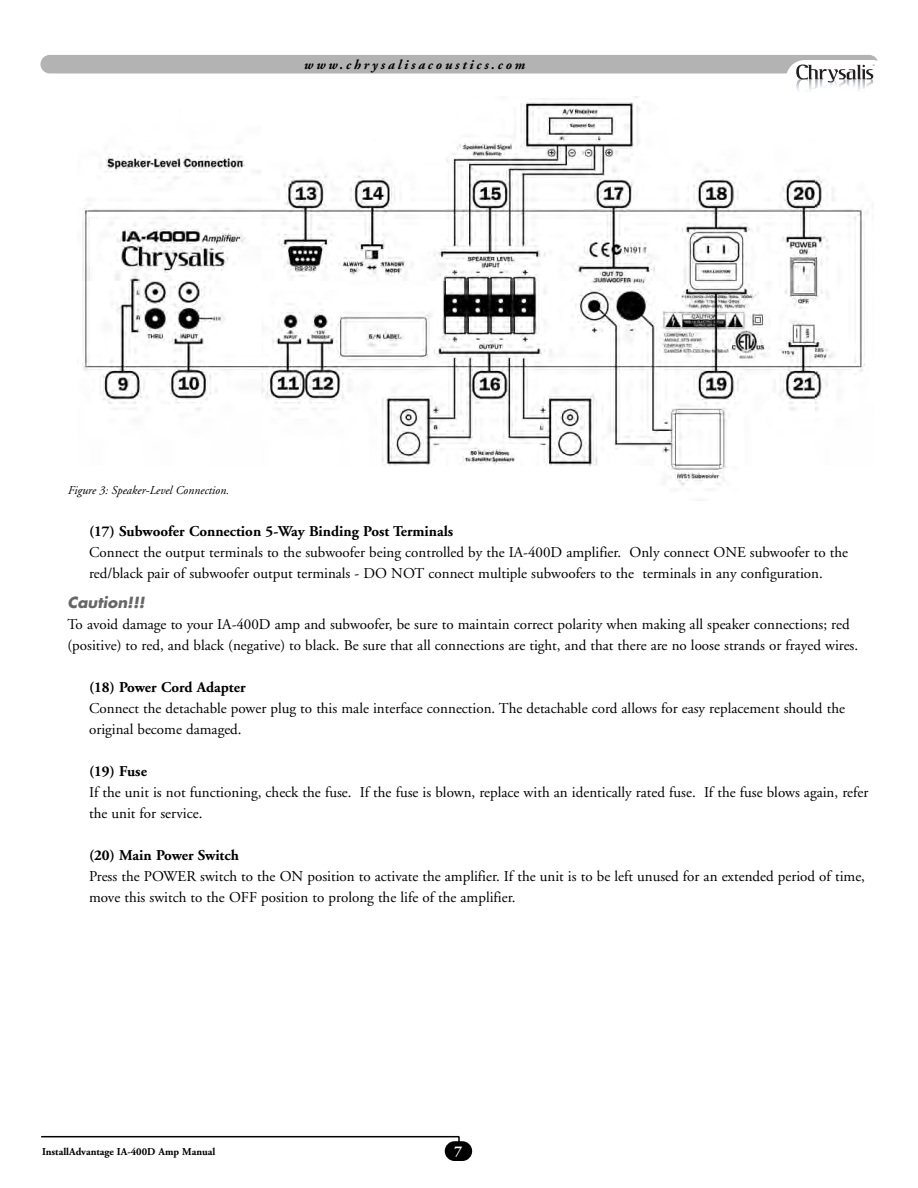
<style>
.page{position:relative;width:918px;height:1188px;background:#fff}
.page>*{position:absolute;margin:0;border:0;box-sizing:border-box;transform-origin:0 0}
.t1{font:15px/21px "Adobe Garamond";color:#000}
.t2{font:700 15px "Adobe Garamond";color:#000}
.t3{font:italic 700 15px "Futura";color:#666}
.t4{font:700 15px "Adobe Garamond";color:#fff}
.t5{font:italic 700 13.5px "Adobe Garamond";letter-spacing:.21em;color:#000}
.t6{font:italic 12px "Adobe Garamond";color:#000}
.t7{font:700 10.5px "Adobe Garamond";color:#000}
</style>
<div class="page">
<div style="left:41px;top:55px;width:837px;height:18px;background:#b3b3b3;border-radius:9px"></div>
<div style="left:786px;top:60px;width:105px;height:38px;background:#fff;border-radius:19px"></div>
<svg style="left:796px;top:65px;width:78px;height:26px"></svg>
<div style="left:445px;top:1141px;width:27px;height:20px;background:#000;border-radius:10px"></div>
<hr style="left:41px;top:1136px;width:418px;height:1px;background:#000">
<img style="left:82px;top:96px;width:786px;height:390px">
<p class="t5" style="left:304px;top:59px;width:223px">www.chrysalisacoustics.com</p>
<p class="t6" style="left:68px;top:486px;width:163px">Figure 3: Speaker-Level Connection.</p>
<p class="t2" style="left:89px;top:526px;width:366px">(17) Subwoofer Connection 5-Way Binding Post Terminals</p>
<p class="t1" style="left:89px;top:544px;width:760px">Connect the output terminals to the subwoofer being controlled by the IA-400D amplifier. Only connect ONE subwoofer to the red/black pair of subwoofer output terminals - DO NOT connect multiple subwoofers to the terminals in any configuration.</p>
<p class="t3" style="left:67px;top:596px;width:79px">Caution!!!</p>
<p class="t1" style="left:67px;top:616px;width:792px">To avoid damage to your IA-400D amp and subwoofer, be sure to maintain correct polarity when making all speaker connections; red (positive) to red, and black (negative) to black. Be sure that all connections are tight, and that there are no loose strands or frayed wires.</p>
<p class="t2" style="left:89px;top:682px;width:158px">(18) Power Cord Adapter</p>
<p class="t1" style="left:89px;top:700px;width:757px">Connect the detachable power plug to this male interface connection. The detachable cord allows for easy replacement should the original become damaged.</p>
<p class="t2" style="left:89px;top:766px;width:59px">(19) Fuse</p>
<p class="t1" style="left:89px;top:784px;width:781px">If the unit is not functioning, check the fuse. If the fuse is blown, replace with an identically rated fuse. If the fuse blows again, refer the unit for service.</p>
<p class="t2" style="left:89px;top:850px;width:151px">(20) Main Power Switch</p>
<p class="t1" style="left:89px;top:868px;width:777px">Press the POWER switch to the ON position to activate the amplifier. If the unit is to be left unused for an extended period of time, move this switch to the OFF position to prolong the life of the amplifier.</p>
<p class="t7" style="left:42px;top:1148px;width:175px">InstallAdvantage IA-400D Amp Manual</p>
<p class="t4" style="left:455px;top:1145px;width:9px">7</p>
</div>
